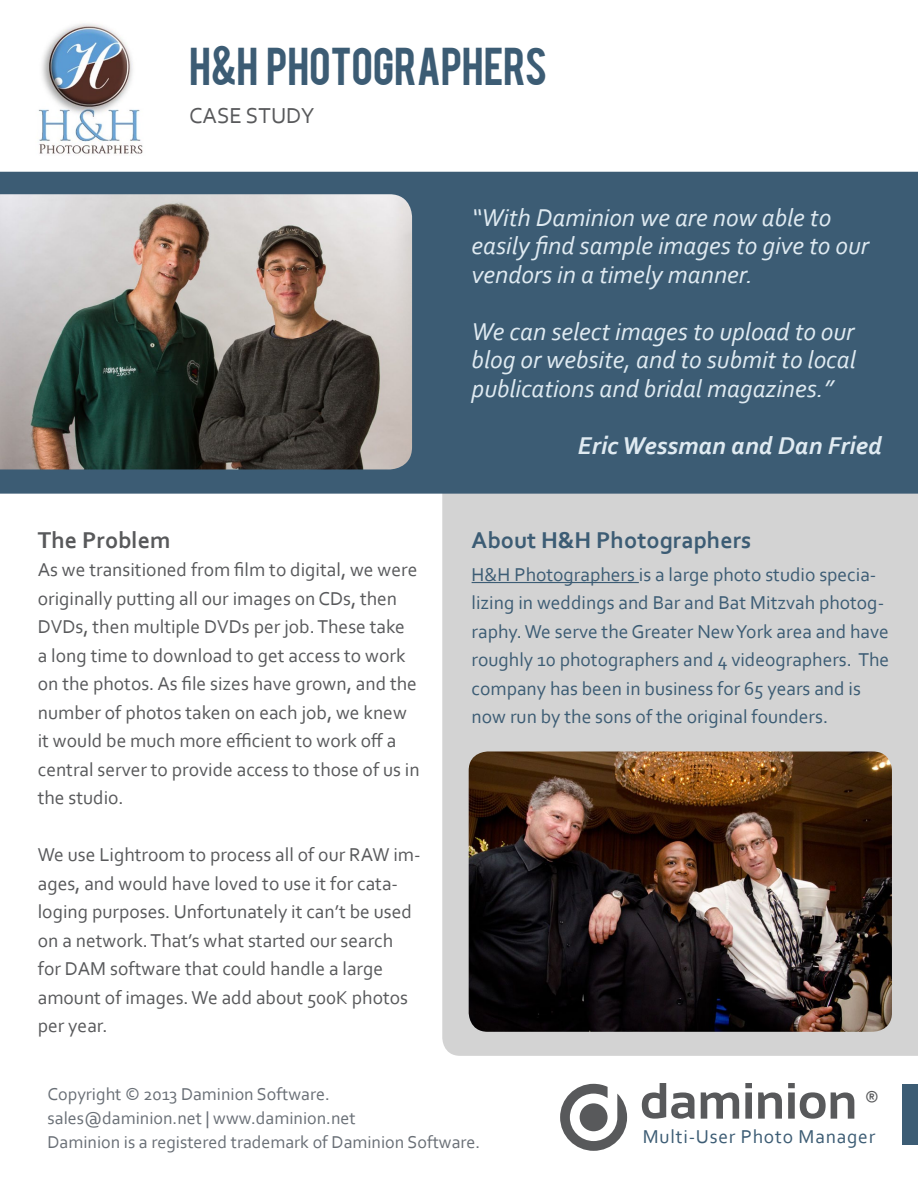
<style>
.page{position:relative;width:918px;height:1188px;background:#fff}
.page>*{position:absolute;margin:0;border:0;box-sizing:border-box;transform-origin:0 0}
.t1{font:700 51px "Sansation";color:#58595b}
.t2{font:41.85px "Bebas";letter-spacing:-.005em;color:#3c5c74}
.t3{font:italic 25.5px/28.5px "Corbel";color:#dfeaf1}
.t4{font:italic 700 25.5px "Corbel";color:#dfeaf1}
.t5{font:700 24px "Corbel";color:#3c5c74}
.t6{font:700 24px "Corbel";color:#58595b}
.t7{font:22.65px "Corbel";color:#58595b}
.t8{font:19.5px/28.5px "Corbel";color:#58595b}
.t9{font:19.5px/28.5px "Corbel";color:#3c5c74}
.t10{font:19.5px "Corbel";letter-spacing:.04em;color:#3c5c74}
.t11{font:18px/24px "Corbel";color:#696f76}
</style>
<div class="page">
<div style="left:902px;top:1084px;width:16px;height:61px;background:#3c5c74"></div>
<svg style="left:560px;top:1084px;width:67px;height:67px"></svg>
<div style="left:580px;top:1103px;width:28px;height:28px;background:#58595b;border-radius:50%"></div>
<div style="left:442px;top:494px;width:476px;height:562px;background:#d3d3d3"></div>
<div style="left:0;top:172px;width:918px;height:322px;background:#3c5c74"></div>
<hr style="left:472px;top:582px;width:167px;height:1px;background:#3c5c74">
<img style="left:38px;top:23px;width:105px;height:131px">
<img style="left:469px;top:752px;width:423px;height:280px">
<img style="left:0;top:194px;width:412px;height:275px">
<h2 class="t2" style="left:189px;top:36px;width:360px">H&amp;H PHOTOGRAPHERS</h2>
<p class="t7" style="left:189px;top:102px;width:127px">CASE STUDY</p>
<p class="t6" style="left:38px;top:525px;width:134px">The Problem</p>
<p class="t8" style="left:38px;top:555px;width:383px">As we transitioned from film to digital, we were originally putting all our images on CDs, then DVDs, then multiple DVDs per job. These take<br>a long time to download to get access to work on the photos. As file sizes have grown, and the number of photos taken on each job, we knew it would be much more efficient to work off a central server to provide access to those of us in the studio.</p>
<p class="t8" style="left:38px;top:840px;width:384px">We use Lightroom to process all of our RAW im&shy;ages, and would have loved to use it for cata&shy;loging purposes. Unfortunately it can’t be used on a network. That’s what started our search for DAM software that could handle a large amount of images. We add about 500K photos per year.</p>
<h3 class="t3" style="left:472px;top:202px;width:399px">“With Daminion we are now able to easily find sample images to give to our vendors in a timely manner.</h3>
<h3 class="t3" style="left:472px;top:316px;width:386px;text-align:justify">We can select images to upload to our blog or website, and to submit to local publications and bridal magazines.”</h3>
<h3 class="t4" style="left:578px;top:429px;width:306px">Eric Wessman and Dan Fried</h3>
<p class="t5" style="left:472px;top:525px;width:281px">About H&amp;H Photographers</p>
<p class="t9" style="left:472px;top:560px;width:419px">H&amp;H Photographers is a large photo studio specia&shy;lizing in weddings and Bar and Bat Mitzvah photog&shy;raphy. We serve the Greater New York area and have roughly 10 photographers and 4 videographers. The company has been in business for 65 years and is now run by the sons of the original founders.</p>
<p class="t11" style="left:48px;top:1081px;width:434px">Copyright © 2013 Daminion Software. sales@daminion.net | www.daminion.net<br>Daminion is a registered trademark of Daminion Software.</p>
<h1 class="t1" style="left:640px;top:1072px;width:241px">daminion <sup>®</sup></h1>
<p class="t10" style="left:643px;top:1125px;width:234px">Multi-User Photo Manager</p>
</div>
